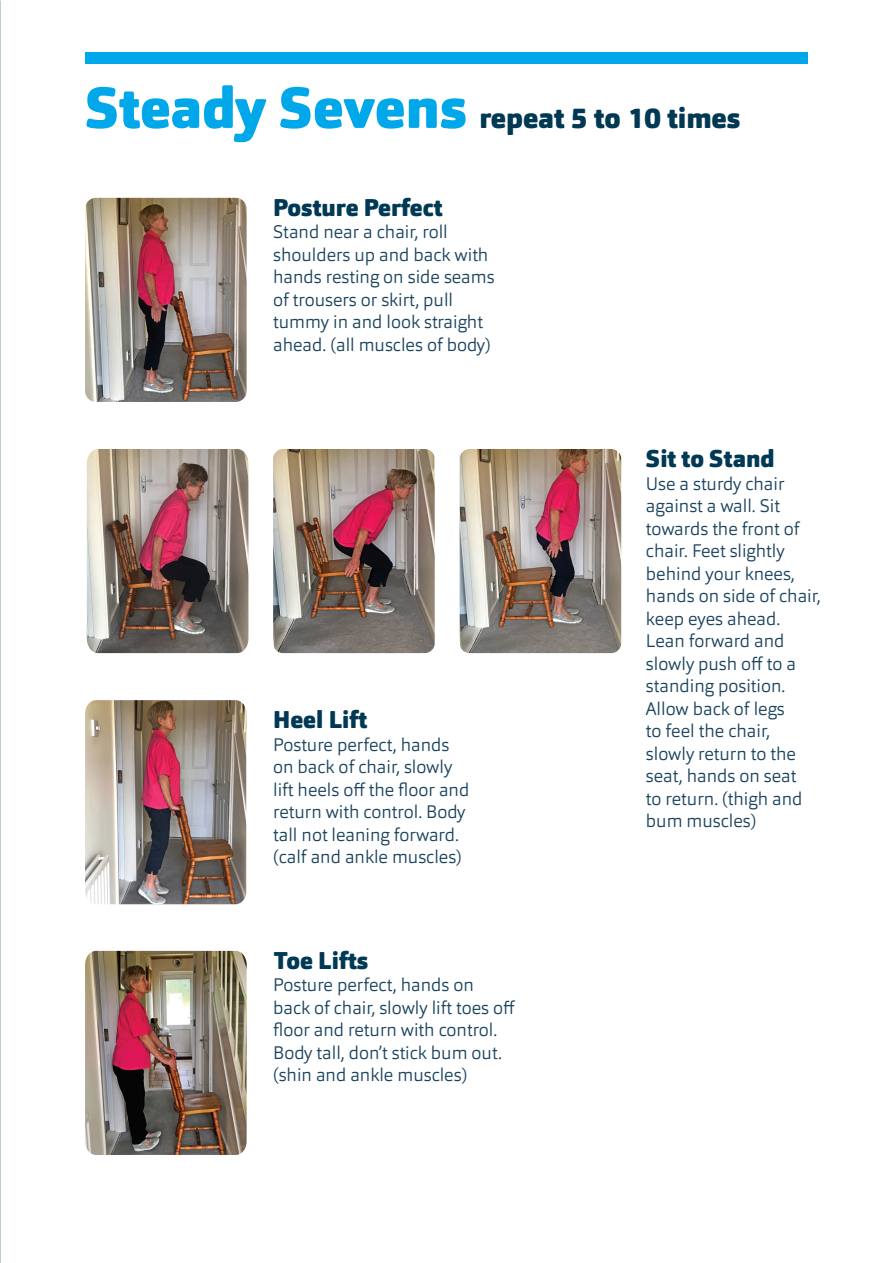
<style>
.page{position:relative;width:893px;height:1263px;background:#fff}
.page>*{position:absolute;margin:0;border:0;box-sizing:border-box;transform-origin:0 0}
.t1{font:900 28.5px "Orgon";color:#013954}
.t2{font:900 24px "Orgon";color:#013954}
.t3{font:300 18px/22.5px "Orgon";color:#1b445e}
.s1{font-size:57px;color:#00a7e9}
</style>
<div class="page">
<img style="left:85px;top:198px;width:162px;height:204px">
<img style="left:85px;top:700px;width:161px;height:204px">
<img style="left:85px;top:951px;width:162px;height:204px">
<div style="left:85px;top:52px;width:723px;height:12px;background:#00a7e9"></div>
<img style="left:87px;top:449px;width:161px;height:204px">
<img style="left:273px;top:449px;width:162px;height:204px">
<img style="left:460px;top:449px;width:161px;height:204px">
<h1 class="t1" style="left:85px;top:99px;width:657px"><span class="s1">Steady Sevens</span> repeat 5 to 10 times</h1>
<h2 class="t2" style="left:273px;top:192px;width:171px">Posture Perfect</h2>
<p class="t3" style="left:273px;top:221px;width:223px">Stand near a chair, roll shoulders up and back with hands resting on side seams of trousers or skirt, pull tummy in and look straight ahead. (all muscles of body)</p>
<h2 class="t2" style="left:273px;top:704px;width:96px">Heel Lift</h2>
<p class="t3" style="left:273px;top:733px;width:198px">Posture perfect, hands on back of chair, slowly lift heels off the floor and return with control. Body tall not leaning forward. (calf and ankle muscles)</p>
<h2 class="t2" style="left:273px;top:945px;width:97px">Toe Lifts</h2>
<p class="t3" style="left:273px;top:974px;width:243px">Posture perfect, hands on back of chair, slowly lift toes off floor and return with control.<br>Body tall, don’t stick bum out. (shin and ankle muscles)</p>
<h2 class="t2" style="left:646px;top:443px;width:130px">Sit to Stand</h2>
<p class="t3" style="left:646px;top:472px;width:176px">Use a sturdy chair against a wall. Sit towards the front of chair. Feet slightly behind your knees, hands on side of chair, keep eyes ahead.<br>Lean forward and slowly push off to a standing position.<br>Allow back of legs<br>to feel the chair, slowly return to the seat, hands on seat<br>to return. (thigh and bum muscles)</p>
</div>
